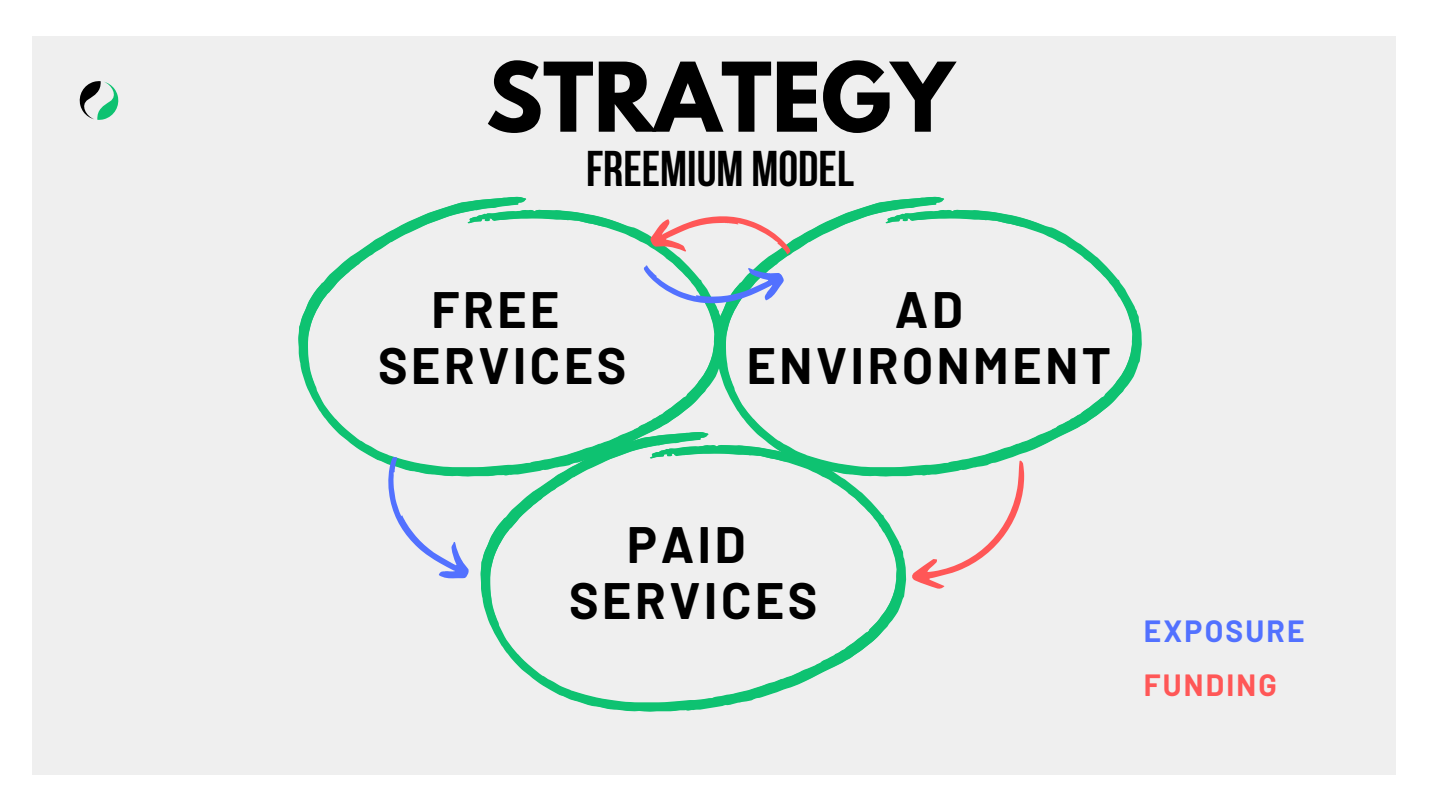
<style>
.page{position:relative;width:1440px;height:810px;background:#fff}
.page>*{position:absolute;margin:0;border:0;box-sizing:border-box;transform-origin:0 0}
.t1{font:700 85px "League Spartan";color:#000}
.t2{font:700 50px "Barlow";letter-spacing:.075em;color:#000}
.t3{font:700 50px "Bebas Neue";color:#000}
.t4{font:700 30px "Barlow";letter-spacing:.075em;color:#5271ff}
.t5{font:700 30px "Barlow";letter-spacing:.075em;color:#ff5757}
</style>
<div class="page">
<div style="left:32px;top:36px;width:1364px;height:739px;background:#efefef"></div>
<svg style="left:298px;top:197px;width:418px;height:279px"></svg>
<svg style="left:471px;top:219px;width:7px;height:3px"></svg>
<svg style="left:716px;top:197px;width:424px;height:279px"></svg>
<svg style="left:889px;top:219px;width:7px;height:3px"></svg>
<svg style="left:480px;top:432px;width:425px;height:280px"></svg>
<svg style="left:653px;top:454px;width:7px;height:3px"></svg>
<svg style="left:643px;top:265px;width:142px;height:40px"></svg>
<svg style="left:649px;top:215px;width:142px;height:39px"></svg>
<svg style="left:363px;top:455px;width:115px;height:124px"></svg>
<svg style="left:909px;top:448px;width:142px;height:141px"></svg>
<svg style="left:79px;top:81px;width:40px;height:39px"></svg>
<p class="t1" style="left:486px;top:55px;width:470px">STRATEGY</p>
<p class="t3" style="left:586px;top:148px;width:269px">FREEMIUM MODEL</p>
<p class="t2" style="left:431px;top:278px;width:130px">FREE</p>
<p class="t2" style="left:378px;top:334px;width:250px">SERVICES</p>
<p class="t2" style="left:895px;top:278px;width:70px">AD</p>
<p class="t2" style="left:747px;top:334px;width:366px">ENVIRONMENT</p>
<p class="t2" style="left:627px;top:513px;width:120px">PAID</p>
<p class="t2" style="left:569px;top:569px;width:250px">SERVICES</p>
<p class="t4" style="left:1144px;top:612px;width:162px">EXPOSURE</p>
<p class="t5" style="left:1144px;top:666px;width:134px">FUNDING</p>
</div>
